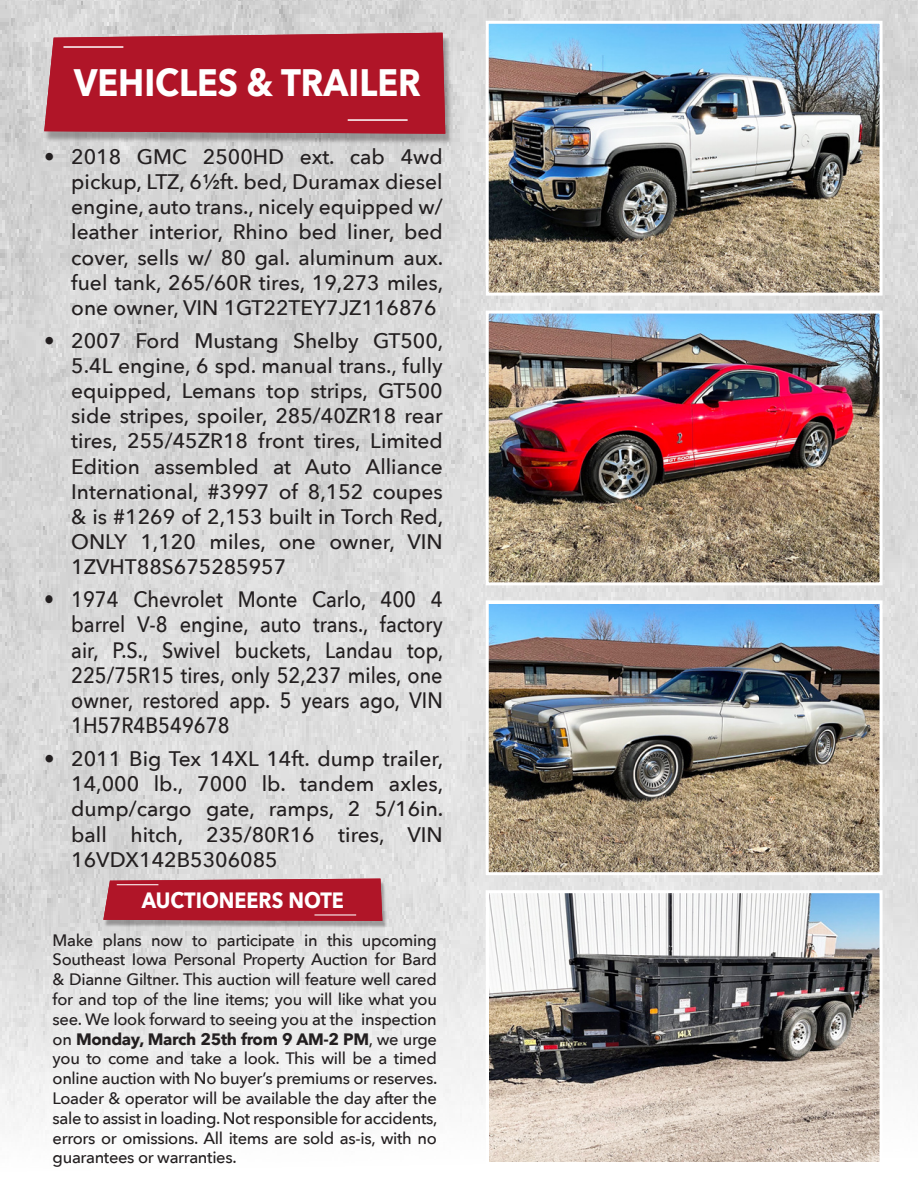
<style>
.page{position:relative;width:918px;height:1188px;background:#fff}
.page>*{position:absolute;margin:0;border:0;box-sizing:border-box;transform-origin:0 0}
.t1{font:700 38.1px "Avenir Next";color:#fff;scale:.9 1}
.t2{font:500 22.2px/25.2px "Avenir Next";color:#231f20;text-align:justify;scale:.9 1}
.t3{font:700 22.05px "Avenir Next";color:#fff;scale:.9 1}
.t4{font:500 21px/25.2px "Avenir Next";color:#231f20;text-align:justify}
.t5{font:500 16.5px/19.8px "Avenir Next";letter-spacing:-.02em;color:#231f20;text-align:justify}
.s1{font-weight:700}
</style>
<div class="page">
<img style="left:0;top:0;width:918px;height:1129px">
<img style="left:490px;top:604px;width:389px;height:267px">
<div style="left:486px;top:600px;width:397px;height:275px;border:3px solid #fff"></div>
<img style="left:490px;top:315px;width:389px;height:266px">
<div style="left:486px;top:311px;width:397px;height:274px;border:3px solid #fff"></div>
<img style="left:490px;top:25px;width:389px;height:267px">
<div style="left:486px;top:21px;width:397px;height:275px;border:3px solid #fff"></div>
<img style="left:490px;top:894px;width:389px;height:267px">
<div style="left:486px;top:890px;width:397px;height:275px;border:3px solid #fff"></div>
<div style="left:44px;top:36px;width:409px;height:109px;background:#231f20;opacity:.35"></div>
<div style="left:44px;top:33px;width:401px;height:101px;background:#b01528"></div>
<hr style="left:63px;top:46px;width:60px;height:2px;background:#fff">
<hr style="left:348px;top:119px;width:60px;height:2px;background:#fff">
<div style="left:103px;top:881px;width:284px;height:47px;background:#231f20;opacity:.35"></div>
<div style="left:103px;top:879px;width:279px;height:42px;background:#b01528"></div>
<hr style="left:117px;top:884px;width:41px;height:1px;background:#fff">
<hr style="left:314px;top:914px;width:42px;height:2px;background:#fff">
<p class="t1" style="left:74px;top:50px;width:387px">VEHICLES &amp; TRAILER</p>
<p class="t4" style="left:71px;top:143px;width:374px;text-indent:-27px">• 2018 GMC 2500HD ext. cab 4wd pickup, LTZ, 6½ft. bed, Duramax diesel engine, auto trans., nicely equipped w/ leather interior, Rhino bed liner, bed cover, sells w/ 80 gal. aluminum aux. fuel tank, 265/60R tires, 19,273 miles, one owner, VIN 1GT22TEY7JZ116876</p>
<p class="t4" style="left:71px;top:327px;width:374px;text-indent:-27px">• 2007 Ford Mustang Shelby GT500, 5.4L engine, 6 spd. manual trans., fully equipped, Lemans top strips, GT500 side stripes, spoiler, 285/40ZR18 rear tires, 255/45ZR18 front tires, Limited Edition assembled at Auto Alliance International, #3997 of 8,152 coupes &amp; is #1269 of 2,153 built in Torch Red, ONLY 1,120 miles, one owner, VIN 1ZVHT88S675285957</p>
<p class="t2" style="left:71px;top:586px;width:415px;text-indent:-27px">• 1974 Chevrolet Monte Carlo, 400 4 barrel V-8 engine, auto trans., factory air, P.S., Swivel buckets, Landau top, 225/75R15 tires, only 52,237 miles, one owner, restored app. 5 years ago, VIN 1H57R4B549678</p>
<p class="t4" style="left:71px;top:745px;width:374px;text-indent:-27px">• 2011 Big Tex 14XL 14ft. dump trailer, 14,000 lb., 7000 lb. tandem axles, dump/cargo gate, ramps, 2 5/16in. ball hitch, 235/80R16 tires, VIN 16VDX142B5306085</p>
<p class="t3" style="left:142px;top:881px;width:226px">AUCTIONEERS NOTE</p>
<p class="t5" style="left:53px;top:929px;width:386px">Make plans now to participate in this upcoming Southeast Iowa Personal Property Auction for Bard &amp; Dianne Giltner. This auction will feature well cared for and top of the line items; you will like what you see. We look forward to seeing you at the inspection on <span class="s1">Monday, March 25th from 9 AM-2 PM</span>, we urge you to come and take a look. This will be a timed online auction with No buyer’s premiums or reserves.<br>Loader &amp; operator will be available the day after the sale to assist in loading. Not responsible for accidents, errors or omissions. All items are sold as-is, with no guarantees or warranties.</p>
</div>
